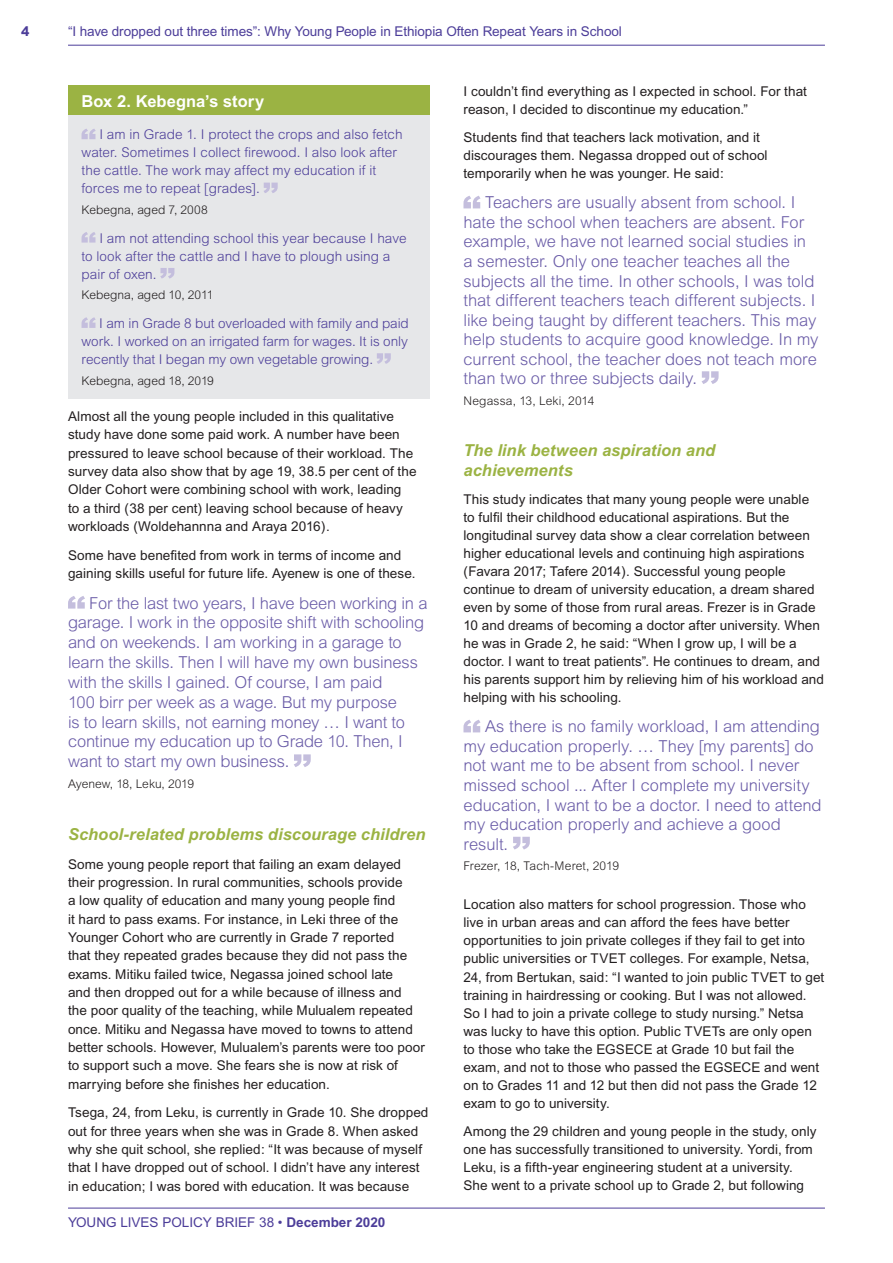
<style>
.page{position:relative;width:893px;height:1263px;background:#fff}
.page>*{position:absolute;margin:0;border:0;box-sizing:border-box;transform-origin:0 0}
.t1{font:300 16.5px/19.5px "Arial";letter-spacing:-.005em;color:#695ba7}
.t2{font:italic 700 16.5px/19.5px "Arial";letter-spacing:.005em;color:#9bb343}
.t3{font:700 16.5px "Arial";color:#fff}
.t4{font:13.5px/18px "Arial";letter-spacing:.005em;color:#231f20}
.t5{font:300 13.5px/18px "Arial";letter-spacing:.005em;color:#4c3d99}
.t6{font:13.5px "Arial";letter-spacing:-.005em;color:#4c3d99}
.t7{font:800 13.5px "Arial";color:#4c3d99}
.t8{font:300 12px "Arial";color:#231f20}
.s1{font-weight:700}
</style>
<div class="page">
<hr style="left:68px;top:45px;width:757px;height:1px;background:#4c3d99">
<hr style="left:68px;top:1208px;width:757px;height:1px;background:#4c3d99">
<div style="left:68px;top:85px;width:361px;height:30px;background:#9bb343"></div>
<div style="left:68px;top:115px;width:361px;height:283px;background:#e6e7e9"></div>
<svg style="left:82px;top:232px;width:14px;height:11px"></svg>
<svg style="left:82px;top:129px;width:14px;height:10px"></svg>
<svg style="left:263px;top:183px;width:15px;height:10px"></svg>
<svg style="left:160px;top:268px;width:14px;height:11px"></svg>
<svg style="left:82px;top:317px;width:14px;height:11px"></svg>
<svg style="left:377px;top:353px;width:14px;height:11px"></svg>
<svg style="left:68px;top:596px;width:17px;height:13px"></svg>
<svg style="left:294px;top:754px;width:17px;height:13px"></svg>
<svg style="left:463px;top:196px;width:17px;height:12px"></svg>
<svg style="left:702px;top:371px;width:17px;height:13px"></svg>
<svg style="left:463px;top:720px;width:17px;height:12px"></svg>
<svg style="left:513px;top:837px;width:17px;height:12px"></svg>
<p class="t7" style="left:21px;top:23px;width:10px">4</p>
<p class="t6" style="left:68px;top:24px;width:555px">“I have dropped out three times”: Why Young People in Ethiopia Often Repeat Years in School</p>
<p class="t3" style="left:82px;top:91px;width:184px">Box 2. Kebegna’s story</p>
<p class="t5" style="left:82px;top:125px;width:322px;text-indent:18px">I am in Grade 1. I protect the crops and also fetch water. Sometimes I collect frewood. I also look after the cattle. The work may affect my education if it forces me to repeat [grades].</p>
<p class="t8" style="left:82px;top:203px;width:128px">Kebegna, aged 7, 2008</p>
<p class="t5" style="left:82px;top:229px;width:327px;text-indent:18px">I am not attending school this year because I have to look after the cattle and I have to plough using a</p>
<p class="t5" style="left:82px;top:265px;width:76px">pair of oxen.</p>
<p class="t8" style="left:82px;top:288px;width:133px">Kebegna, aged 10, 2011</p>
<p class="t5" style="left:82px;top:314px;width:329px;text-align:justify;text-indent:18px">I am in Grade 8 but overloaded with family and paid work. I worked on an irrigated farm for wages. It is only recently that I began my own vegetable growing.</p>
<p class="t8" style="left:82px;top:374px;width:134px">Kebegna, aged 18, 2019</p>
<p class="t4" style="left:68px;top:407px;width:350px">Almost all the young people included in this qualitative study have done some paid work. A number have been pressured to leave school because of their workload. The survey data also show that by age 19, 38.5 per cent of the Older Cohort were combining school with work, leading<br>to a third (38 per cent) leaving school because of heavy workloads (Woldehannna and Araya 2016).</p>
<p class="t4" style="left:68px;top:546px;width:349px">Some have benefted from work in terms of income and gaining skills useful for future life. Ayenew is one of these.</p>
<p class="t1" style="left:68px;top:593px;width:361px;text-indent:21px">For the last two years, I have been working in a garage. I work in the opposite shift with schooling and on weekends. I am working in a garage to learn the skills. Then I will have my own business with the skills I gained. Of course, I am paid<br>100 birr per week as a wage. But my purpose<br>is to learn skills, not earning money … I want to continue my education up to Grade 10. Then, I want to start my own business.</p>
<p class="t8" style="left:68px;top:777px;width:128px">Ayenew, 18, Leku, 2019</p>
<h3 class="t2" style="left:68px;top:824px;width:359px">School-related problems discourage children</h3>
<p class="t4" style="left:68px;top:855px;width:358px">Some young people report that failing an exam delayed their progression. In rural communities, schools provide<br>a low quality of education and many young people fnd<br>it hard to pass exams. For instance, in Leki three of the Younger Cohort who are currently in Grade 7 reported<br>that they repeated grades because they did not pass the exams. Mitiku failed twice, Negassa joined school late<br>and then dropped out for a while because of illness and<br>the poor quality of the teaching, while Mulualem repeated once. Mitiku and Negassa have moved to towns to attend better schools. However, Mulualem’s parents were too poor to support such a move. She fears she is now at risk of marrying before she fnishes her education.</p>
<p class="t4" style="left:68px;top:1103px;width:362px">Tsega, 24, from Leku, is currently in Grade 10. She dropped out for three years when she was in Grade 8. When asked why she quit school, she replied: “It was because of myself that I have dropped out of school. I didn’t have any interest in education; I was bored with education. It was because</p>
<p class="t6" style="left:68px;top:1215px;width:319px">YOUNG LIVES POLICY BRIEF 38 • <span class="s1">December 2020</span></p>
<p class="t4" style="left:463px;top:82px;width:345px">I couldn’t fnd everything as I expected in school. For that reason, I decided to discontinue my education.”</p>
<p class="t4" style="left:463px;top:129px;width:306px">Students fnd that teachers lack motivation, and it discourages them. Negassa dropped out of school temporarily when he was younger. He said:</p>
<p class="t1" style="left:463px;top:193px;width:357px;text-indent:22px">Teachers are usually absent from school. I hate the school when teachers are absent. For example, we have not learned social studies in a semester. Only one teacher teaches all the subjects all the time. In other schools, I was told that different teachers teach different subjects. I like being taught by different teachers. This may help students to acquire good knowledge. In my current school, the teacher does not teach more than two or three subjects daily.</p>
<p class="t8" style="left:463px;top:394px;width:133px">Negassa, 13, Leki, 2014</p>
<h3 class="t2" style="left:463px;top:440px;width:253px">The link between aspiration and achievements</h3>
<p class="t4" style="left:463px;top:490px;width:362px">This study indicates that many young people were unable<br>to fulfl their childhood educational aspirations. But the longitudinal survey data show a clear correlation between higher educational levels and continuing high aspirations (Favara 2017; Tafere 2014). Successful young people continue to dream of university education, a dream shared even by some of those from rural areas. Frezer is in Grade 10 and dreams of becoming a doctor after university. When he was in Grade 2, he said: “When I grow up, I will be a doctor. I want to treat patients”. He continues to dream, and his parents support him by relieving him of his workload and helping with his schooling.</p>
<p class="t1" style="left:463px;top:717px;width:360px;text-indent:22px">As there is no family workload, I am attending my education properly. … They [my parents] do not want me to be absent from school. I never missed school ... After I complete my university education, I want to be a doctor. I need to attend my education properly and achieve a good result.</p>
<p class="t8" style="left:463px;top:859px;width:157px">Frezer, 18, Tach-Meret, 2019</p>
<p class="t4" style="left:463px;top:896px;width:362px">Location also matters for school progression. Those who live in urban areas and can afford the fees have better opportunities to join private colleges if they fail to get into public universities or TVET colleges. For example, Netsa, 24, from Bertukan, said: “I wanted to join public TVET to get training in hairdressing or cooking. But I was not allowed.<br>So I had to join a private college to study nursing.” Netsa was lucky to have this option. Public TVETs are only open to those who take the EGSECE at Grade 10 but fail the exam, and not to those who passed the EGSECE and went on to Grades 11 and 12 but then did not pass the Grade 12 exam to go to university.</p>
<p class="t4" style="left:463px;top:1122px;width:355px">Among the 29 children and young people in the study, only one has successfully transitioned to university. Yordi, from Leku, is a ffth-year engineering student at a university.<br>She went to a private school up to Grade 2, but following</p>
</div>
